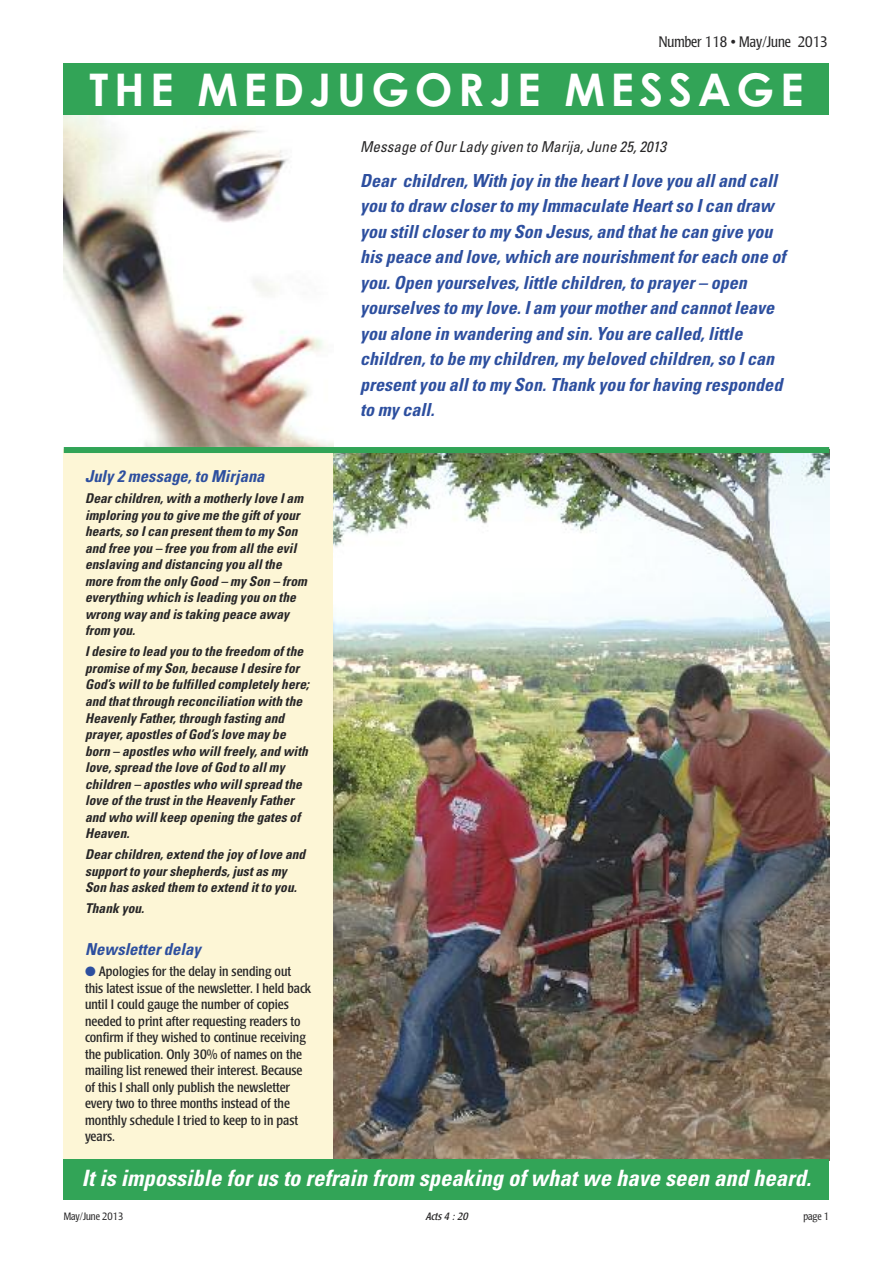
<style>
.page{position:relative;width:893px;height:1263px;background:#fff}
.page>*{position:absolute;margin:0;border:0;box-sizing:border-box;transform-origin:0 0}
.t1{font:700 45px "Century Gothic";letter-spacing:.125em;color:#fff}
.t2{font:italic 700 condensed 22.5px "Univers";letter-spacing:.005em;color:#fff}
.t3{font:italic 700 condensed 18px/25.5px "Univers";letter-spacing:.005em;color:#2d4f9f}
.t4{font:italic 700 condensed 16.5px "Univers";letter-spacing:.005em;color:#2d4f9f}
.t5{font:italic condensed 15px "Univers";letter-spacing:.005em;color:#272627}
.t6{font:300 condensed 15px "Poppl Laudatio";color:#272627}
.t7{font:italic 700 condensed 13.5px/16.5px "Univers";letter-spacing:.005em;color:#272627}
.t8{font:condensed 13.5px/16.5px "Poppl Laudatio";color:#272627}
.t9{font:300 condensed 10.5px "Poppl Laudatio";color:#272627}
.t10{font:italic condensed 10.5px "Poppl Laudatio";color:#272627}
.s1{color:#2d4f9f}
</style>
<div class="page">
<img style="left:333px;top:453px;width:496px;height:706px">
<img style="left:64px;top:115px;width:269px;height:332px">
<div style="left:64px;top:449px;width:269px;height:750px;background:#fdf6d6"></div>
<div style="left:64px;top:447px;width:765px;height:6px;background:#32a457"></div>
<div style="left:64px;top:64px;width:765px;height:51px;background:#32a457"></div>
<div style="left:64px;top:1159px;width:765px;height:40px;background:#32a457"></div>
<p class="t6" style="left:659px;top:36px;width:170px">Number 118 • May/June 2013</p>
<h1 class="t1" style="left:90px;top:64px;width:715px">THE MEDJUGORJE MESSAGE</h1>
<p class="t4" style="left:85px;top:470px;width:181px">July 2 message, to Mirjana</p>
<p class="t7" style="left:85px;top:491px;width:223px">Dear children, with a motherly love I am imploring you to give me the gift of your hearts, so I can present them to my Son and free you – free you from all the evil enslaving and distancing you all the more from the only Good – my Son – from everything which is leading you on the wrong way and is taking peace away from you.</p>
<p class="t7" style="left:85px;top:644px;width:226px">I desire to lead you to the freedom of the promise of my Son, because I desire for God’s will to be fulfilled completely here; and that through reconciliation with the Heavenly Father, through fasting and prayer, apostles of God’s love may be born – apostles who will freely, and with love, spread the love of God to all my children – apostles who will spread the love of the trust in the Heavenly Father and who will keep opening the gates of Heaven.</p>
<p class="t7" style="left:85px;top:847px;width:222px">Dear children, extend the joy of love and support to your shepherds, just as my<br>Son has asked them to extend it to you.</p>
<p class="t7" style="left:85px;top:901px;width:61px">Thank you.</p>
<p class="t4" style="left:85px;top:943px;width:117px">Newsletter delay</p>
<p class="t8" style="left:85px;top:964px;width:227px"><span class="s1">●</span> Apologies for the delay in sending out this latest issue of the newsletter. I held back until I could gauge the number of copies needed to print after requesting readers to confirm if they wished to continue receiving the publication. Only 30% of names on the mailing list renewed their interest. Because of this I shall only publish the newsletter every two to three months instead of the monthly schedule I tried to keep to in past years.</p>
<p class="t5" style="left:360px;top:142px;width:308px">Message of Our Lady given to Marija, June 25, 2013</p>
<p class="t3" style="left:360px;top:169px;width:427px">Dear children, With joy in the heart I love you all and call you to draw closer to my Immaculate Heart so I can draw you still closer to my Son Jesus, and that he can give you his peace and love, which are nourishment for each one of you. Open yourselves, little children, to prayer – open yourselves to my love. I am your mother and cannot leave you alone in wandering and sin. You are called, little children, to be my children, my beloved children, so I can present you all to my Son. Thank you for having responded to my call.</p>
<h2 class="t2" style="left:82px;top:1169px;width:730px">It is impossible for us to refrain from speaking of what we have seen and heard.</h2>
<p class="t9" style="left:64px;top:1212px;width:61px">May/June 2013</p>
<p class="t10" style="left:425px;top:1212px;width:46px">Acts4:20</p>
<p class="t9" style="left:803px;top:1212px;width:27px">page 1</p>
</div>
